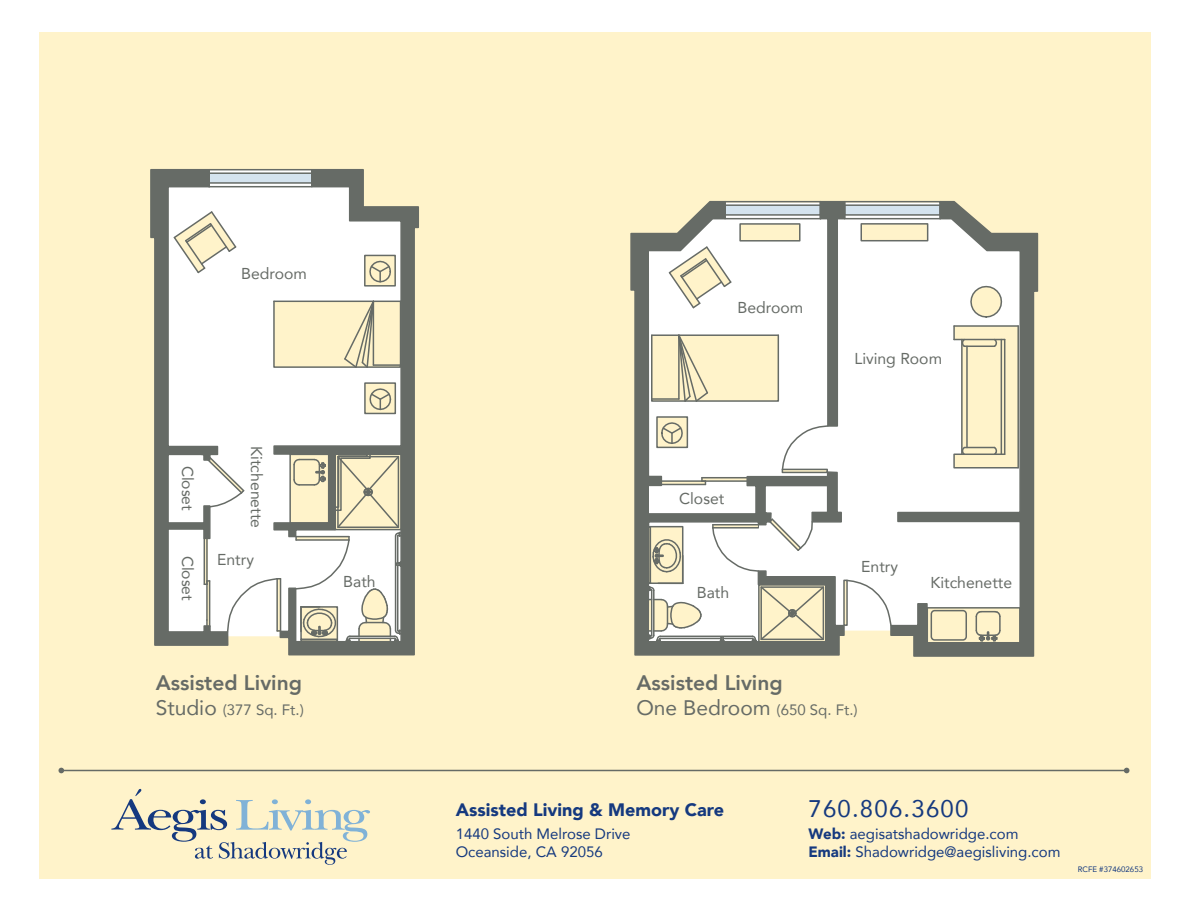
<style>
.page{position:relative;width:1188px;height:918px;background:#fff}
.page>*{position:absolute;margin:0;border:0;box-sizing:border-box;transform-origin:0 0}
.t1{font:24px "Avenir";letter-spacing:.05em;color:#15397f}
.t2{font:800 21px "Avenir";color:#666b66}
.t3{font:900 18px "Avenir";color:#15397f}
.t4{font:15.75px "Avenir";color:#666b66}
.t5{font:15px/18px "Avenir";color:#15397f}
.t6{font:15px "Avenir";color:#666b66}
.t7{font:7.8px "Avenir";color:#15397f}
.s1{font-size:21px}
.s2{font-weight:900}
</style>
<div class="page">
<div style="left:39px;top:33px;width:1112px;height:846px;background:#fff3ca"></div>
<hr style="left:61px;top:770px;width:1066px;height:1px;background:#666b66">
<svg style="left:58px;top:768px;width:6px;height:5px"></svg>
<svg style="left:1124px;top:768px;width:6px;height:5px"></svg>
<div style="left:846px;top:471px;width:43px;height:160px;background:#fff"></div>
<svg style="left:846px;top:579px;width:43px;height:48px;background:#f8f8f8"></svg>
<div style="left:843px;top:580px;width:5px;height:46px;border:2px solid #666b66"></div>
<svg style="left:889px;top:200px;width:150px;height:457px;background:#d0d0c9"></svg>
<svg style="left:630px;top:232px;width:216px;height:424px"></svg>
<svg style="left:660px;top:200px;width:282px;height:271px"></svg>
<div style="left:782px;top:469px;width:46px;height:4px;border:2px solid #666b66"></div>
<svg style="left:768px;top:517px;width:46px;height:35px;background:#ebebe9"></svg>
<svg style="left:953px;top:326px;width:67px;height:143px"></svg>
<hr style="left:961px;top:340px;width:2px;height:114px;background:#666b66">
<hr style="left:966px;top:346px;width:2px;height:102px;background:#666b66">
<hr style="left:1001px;top:340px;width:1px;height:114px;background:#666b66">
<hr style="left:1004px;top:340px;width:1px;height:114px;background:#666b66">
<hr style="left:954px;top:339px;width:51px;height:1px;background:#666b66">
<hr style="left:954px;top:325px;width:64px;height:2px;background:#666b66">
<hr style="left:1017px;top:326px;width:2px;height:142px;background:#666b66">
<svg style="left:970px;top:285px;width:33px;height:34px"></svg>
<svg style="left:288px;top:206px;width:131px;height:450px"></svg>
<svg style="left:150px;top:168px;width:251px;height:479px"></svg>
<svg style="left:111px;top:789px;width:259px;height:76px"></svg>
<p class="t4" style="left:241px;top:261px;width:67px">Bedroom</p>
<p class="t4" style="left:200px;top:466px;width:47px;rotate:90deg">Closet</p>
<p class="t4" style="left:200px;top:556px;width:47px;rotate:90deg">Closet</p>
<p class="t4" style="left:269px;top:446px;width:83px;rotate:90deg">Kitchenette</p>
<p class="t4" style="left:217px;top:547px;width:38px">Entry</p>
<h2 class="t2" style="left:156px;top:664px;width:148px">Assisted Living</h2>
<p class="t6" style="left:156px;top:698px;width:150px"><span class="s1">Studio</span> (377 Sq. Ft.)</p>
<p class="t4" style="left:343px;top:569px;width:34px">Bath</p>
<p class="t4" style="left:738px;top:295px;width:67px">Bedroom</p>
<p class="t4" style="left:855px;top:346px;width:89px">Living Room</p>
<p class="t4" style="left:679px;top:486px;width:47px">Closet</p>
<p class="t4" style="left:697px;top:580px;width:34px">Bath</p>
<p class="t4" style="left:861px;top:554px;width:38px">Entry</p>
<h2 class="t2" style="left:636px;top:664px;width:148px">Assisted Living</h2>
<p class="t6" style="left:636px;top:698px;width:223px"><span class="s1">One Bedroom</span> (650 Sq. Ft.)</p>
<p class="t4" style="left:930px;top:570px;width:83px">Kitchenette</p>
<p class="t3" style="left:456px;top:794px;width:270px">Assisted Living &amp; Memory Care</p>
<p class="t5" style="left:456px;top:824px;width:176px">1440 South Melrose Drive<br>Oceanside, CA 92056</p>
<h1 class="t1" style="left:808px;top:789px;width:161px">760.806.3600</h1>
<p class="t5" style="left:808px;top:824px;width:254px"><span class="s2">Web:</span> aegisatshadowridge.com<br><span class="s2">Email:</span> Shadowridge@aegisliving.com</p>
<p class="t7" style="left:1078px;top:863px;width:67px">RCFE #374602653</p>
</div>
